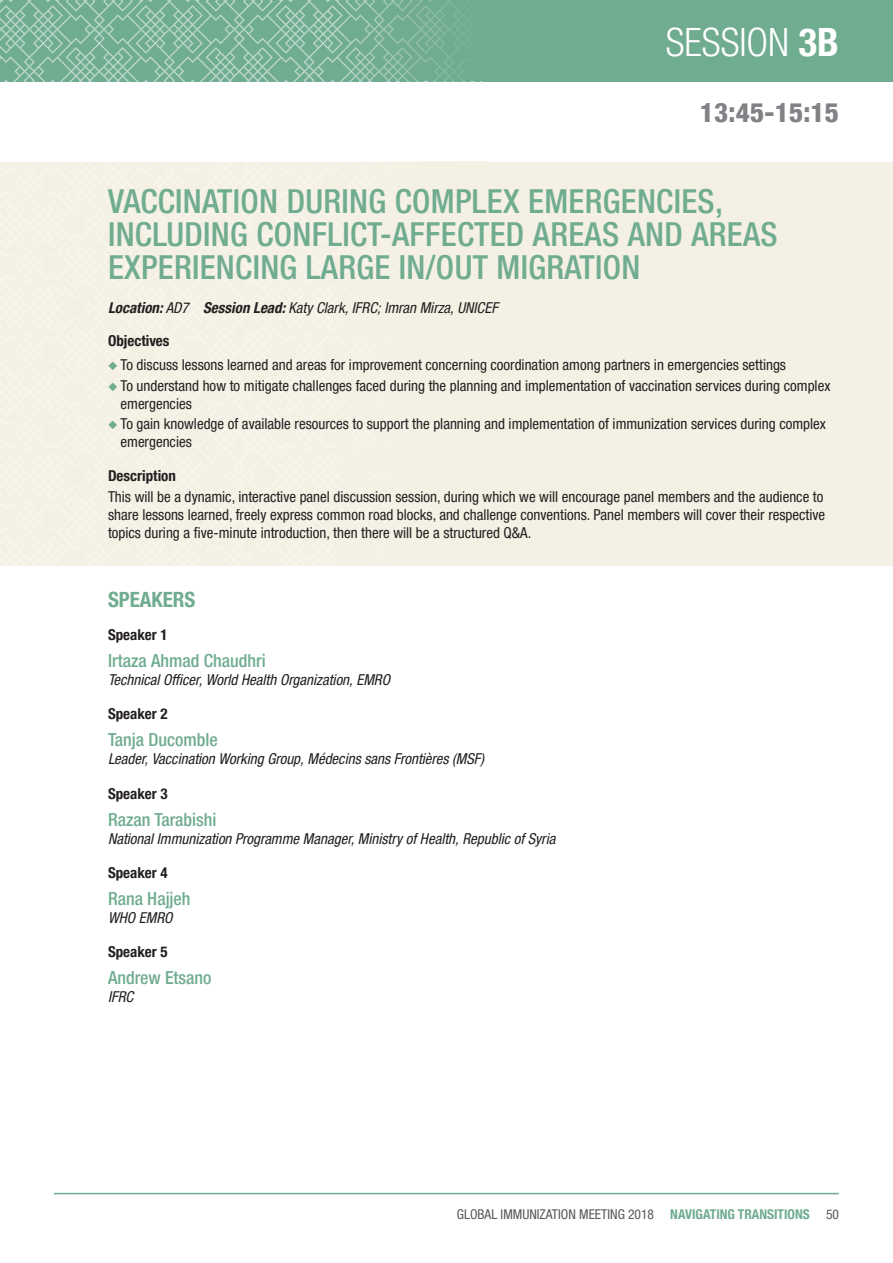
<style>
.page{position:relative;width:893px;height:1263px;background:#fff}
.page>*{position:absolute;margin:0;border:0;box-sizing:border-box;transform-origin:0 0}
.t1{font:300 condensed 39px "Helvetica Neue LTW1 G";color:#fff}
.body_copy{font:500 condensed 33px/33px "Helvetica Neue LTW1 G";letter-spacing:.01em;color:#70ac90}
.blue_intro{font:800 condensed 27px "Helvetica Neue LTW1 G";letter-spacing:.01em;color:#808285}
.body_copy-2{font:700 condensed 21px "Helvetica Neue LTW1 G";color:#70ac90}
.body_copy-3{font:500 condensed 18px "Helvetica Neue LTW1 G";color:#70ac90}
.body_copy-4{font:condensed 15px/18px "Helvetica Neue LTW1 G";color:#231f20}
.body_copy-5{font:italic condensed 15px "Helvetica Neue LTW1 G";color:#231f20}
.body_copy-6{font:700 condensed 15px "Helvetica Neue LTW1 G";color:#231f20}
.t2{font:condensed 13.5px "Helvetica Neue LTW1 G";color:#57585a}
.s1{font-weight:700}
.s2{color:#70ac90}
.s3{font-weight:700;color:#70ac90}
</style>
<div class="page">
<div style="left:0;top:0;width:893px;height:81px;background:#70ac90"></div>
<svg style="left:0;top:0;width:340px;height:81px"></svg>
<hr style="left:54px;top:1193px;width:785px;height:1px;background:#70ac90">
<div style="left:0;top:162px;width:893px;height:403px;background:#f4f0e3"></div>
<svg style="left:0;top:162px;width:340px;height:403px"></svg>
<svg style="left:340px;top:0;width:126px;height:81px"></svg>
<div style="left:340px;top:161px;width:147px;height:403px;background:#f4f0e3"></div>
<p class="t1" style="left:666px;top:20px;width:175px">SESSION <span class="s1">3B</span></p>
<p class="blue_intro" style="left:700px;top:96px;width:141px">13:45-15:15</p>
<p class="body_copy" style="left:108px;top:185px;width:671px">VACCINATION DURING COMPLEX EMERGENCIES,<br>INCLUDING CONFLICT-AFFECTED AREAS AND AREAS<br>EXPERIENCING LARGE IN/OUT MIGRATION</p>
<p class="body_copy-5" style="left:108px;top:299px;width:392px"><span class="s1">Location:</span> AD7 <span class="s1">Session Lead:</span> Katy Clark, IFRC; Imran Mirza, UNICEF</p>
<p class="body_copy-6" style="left:108px;top:332px;width:63px">Objectives</p>
<p class="body_copy-4" style="left:108px;top:356px;width:680px"><span class="s2">◆</span> To discuss lessons learned and areas for improvement concerning coordination among partners in emergencies settings</p>
<p class="body_copy-4" style="left:121px;top:376px;width:711px;text-indent:-13px"><span class="s2">◆</span> To understand how to mitigate challenges faced during the planning and implementation of vaccination services during complex emergencies</p>
<p class="body_copy-4" style="left:121px;top:415px;width:707px;text-indent:-13px"><span class="s2">◆</span> To gain knowledge of available resources to support the planning and implementation of immunization services during complex emergencies</p>
<p class="body_copy-6" style="left:108px;top:467px;width:69px">Description</p>
<p class="body_copy-4" style="left:108px;top:488px;width:719px;text-align:justify">This will be a dynamic, interactive panel discussion session, during which we will encourage panel members and the audience to share lessons learned, freely express common road blocks, and challenge conventions. Panel members will cover their respective topics during a five-minute introduction, then there will be a structured Q&amp;A.</p>
<p class="body_copy-2" style="left:108px;top:587px;width:89px">SPEAKERS</p>
<p class="body_copy-6" style="left:108px;top:626px;width:61px">Speaker 1</p>
<p class="body_copy-3" style="left:108px;top:650px;width:159px">Irtaza Ahmad Chaudhri</p>
<p class="body_copy-5" style="left:108px;top:671px;width:284px">Technical Officer, World Health Organization, EMRO</p>
<p class="body_copy-6" style="left:108px;top:705px;width:61px">Speaker 2</p>
<p class="body_copy-3" style="left:108px;top:729px;width:111px">Tanja Ducomble</p>
<p class="body_copy-5" style="left:108px;top:750px;width:378px">Leader, Vaccination Working Group, Médecins sans Frontières (MSF)</p>
<p class="body_copy-6" style="left:108px;top:784px;width:61px">Speaker 3</p>
<p class="body_copy-3" style="left:108px;top:808px;width:110px">Razan Tarabishi</p>
<p class="body_copy-5" style="left:108px;top:829px;width:449px">National Immunization Programme Manager, Ministry of Health, Republic of Syria</p>
<p class="body_copy-6" style="left:108px;top:863px;width:61px">Speaker 4</p>
<p class="body_copy-3" style="left:108px;top:887px;width:84px">Rana Hajjeh</p>
<p class="body_copy-5" style="left:108px;top:909px;width:66px">WHO EMRO</p>
<p class="body_copy-6" style="left:108px;top:943px;width:61px">Speaker 5</p>
<p class="body_copy-3" style="left:108px;top:967px;width:105px">Andrew Etsano</p>
<p class="body_copy-5" style="left:108px;top:988px;width:27px">IFRC</p>
<p class="t2" style="left:457px;top:1206px;width:384px">GLOBAL IMMUNIZATION MEETING 2018 <span class="s3">NAVIGATING TRANSITIONS</span> 50</p>
</div>
